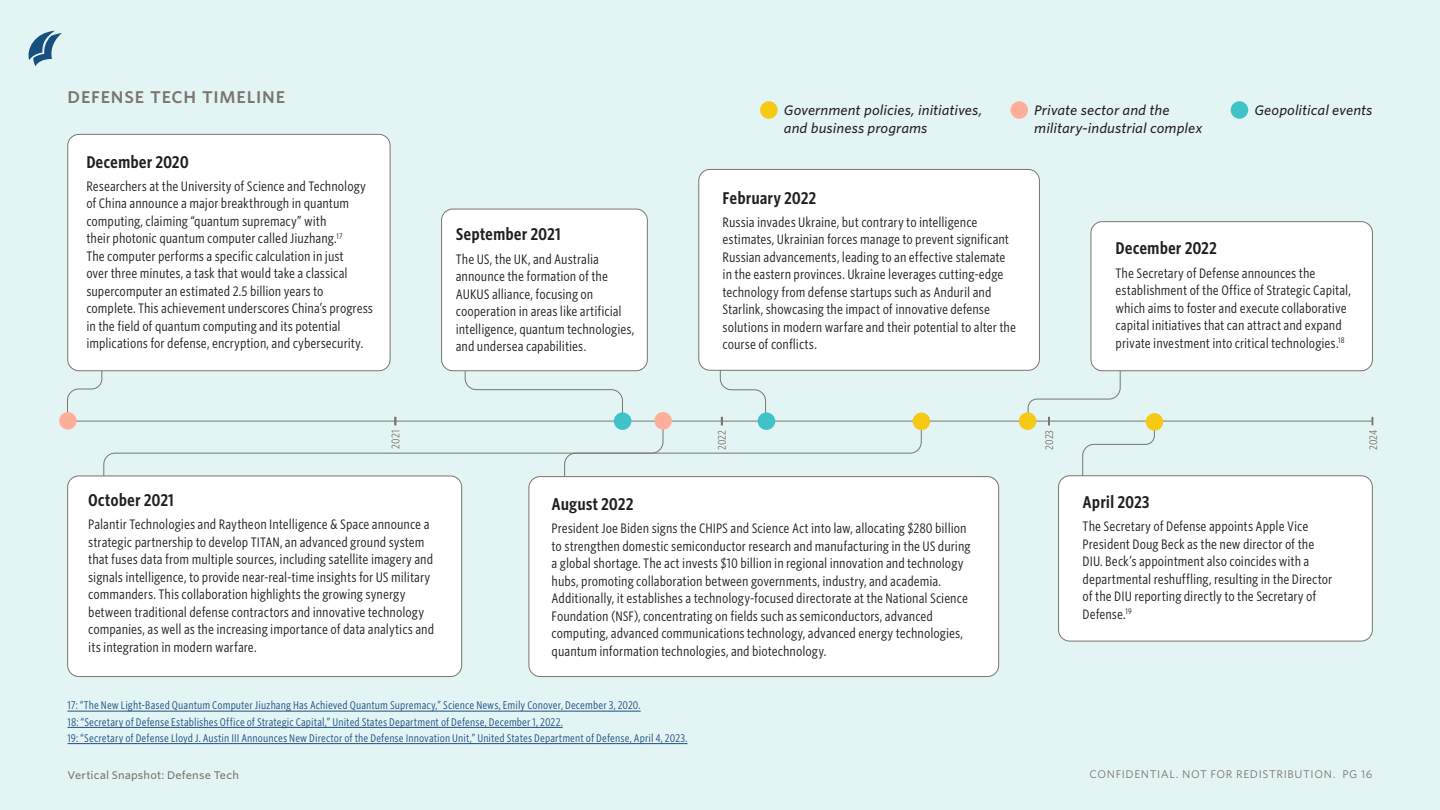
<style>
.page{position:relative;width:1440px;height:810px;background:#e3f4f4}
.page>*{position:absolute;margin:0;border:0;box-sizing:border-box;transform-origin:0 0}
.ETR_Timeline_item_da{font:600 16.25px "Whitney Cond S Sm";color:#231f20}
.ETR_Section_tag{font:600 16.25px "Whitney S Sm";letter-spacing:.05em;color:#78766f}
.ETR_Timeline_item_da-2{font:13.12px/17.5px "Whitney Cond S Sm";color:#231f20}
.t1{font:italic 500 13.12px/17.5px "Whitney S Sm";color:#231f20}
.ETR_Footnote{font:10.62px "Whitney Cond S Sm";letter-spacing:.01em;color:#1d5080}
.t2{font:10.62px "Whitney S Sm";letter-spacing:.055em;color:#78766f}
.t3{font:500 10.62px "Whitney S Sm";letter-spacing:.01em;color:#78766f}
.ETR_Source_tag{font:10.62px "Whitney Cond S Sm";color:#78766f}
</style>
<div class="page">
<svg style="left:28px;top:31px;width:34px;height:35px"></svg>
<hr style="left:68px;top:711px;width:573px;height:1px;background:#1d5080">
<hr style="left:68px;top:727px;width:495px;height:1px;background:#1d5080">
<hr style="left:68px;top:743px;width:619px;height:1px;background:#1d5080">
<div style="left:68px;top:134px;width:322px;height:237px;background:#fff;border-radius:11px"></div>
<div style="left:68px;top:476px;width:394px;height:201px;background:#fff;border-radius:11px"></div>
<div style="left:760px;top:101px;width:18px;height:18px;background:#f5c914;border-radius:50%"></div>
<div style="left:1010px;top:101px;width:18px;height:18px;background:#ffaf99;border-radius:50%"></div>
<div style="left:1231px;top:101px;width:17px;height:18px;background:#40c2c9;border-radius:50%"></div>
<hr style="left:722px;top:421px;width:327px;height:1px;background:#78766f">
<hr style="left:1049px;top:421px;width:323px;height:1px;background:#78766f">
<div style="left:59px;top:412px;width:18px;height:18px;background:#ffaf99;border-radius:50%"></div>
<div style="left:442px;top:209px;width:205px;height:162px;background:#fff;border-radius:11px"></div>
<div style="left:441px;top:209px;width:207px;height:162px;border:1px solid #78766f;border-radius:11px"></div>
<svg style="left:67px;top:356px;width:855px;height:130px"></svg>
<div style="left:758px;top:412px;width:17px;height:18px;background:#40c2c9;border-radius:50%"></div>
<div style="left:913px;top:413px;width:17px;height:17px;background:#f5c914;border-radius:50%"></div>
<div style="left:1019px;top:412px;width:17px;height:18px;background:#f5c914;border-radius:50%"></div>
<div style="left:699px;top:169px;width:340px;height:201px;background:#fff;border-radius:11px"></div>
<div style="left:699px;top:169px;width:341px;height:201px;border:1px solid #78766f;border-radius:11px"></div>
<div style="left:529px;top:477px;width:470px;height:200px;background:#fff;border-radius:11px"></div>
<div style="left:529px;top:476px;width:470px;height:201px;border:1px solid #78766f;border-radius:11px"></div>
<div style="left:1091px;top:222px;width:281px;height:149px;background:#fff;border-radius:11px"></div>
<div style="left:1091px;top:222px;width:282px;height:149px;border:1px solid #78766f;border-radius:11px"></div>
<div style="left:1059px;top:476px;width:313px;height:165px;background:#fff;border-radius:11px"></div>
<div style="left:1058px;top:476px;width:314px;height:165px;border:1px solid #78766f;border-radius:11px"></div>
<svg style="left:1027px;top:367px;width:128px;height:110px"></svg>
<div style="left:1146px;top:413px;width:17px;height:18px;background:#f5c914;border-radius:50%"></div>
<p class="ETR_Section_tag" style="left:68px;top:86px;width:219px">DEFENSE TECH TIMELINE</p>
<p class="ETR_Timeline_item_da" style="left:86px;top:151px;width:104px">December 2020</p>
<p class="ETR_Timeline_item_da-2" style="left:86px;top:177px;width:288px">Researchers at the University of Science and Technology of China announce a major breakthrough in quantum computing, claiming “quantum supremacy” with<br>their photonic quantum computer called Jiuzhang.<sup>17<br></sup>The computer performs a specific calculation in just<br>over three minutes, a task that would take a classical supercomputer an estimated 2.5 billion years to complete. This achievement underscores China’s progress in the field of quantum computing and its potential implications for defense, encryption, and cybersecurity.</p>
<p class="ETR_Timeline_item_da" style="left:456px;top:223px;width:107px">September 2021</p>
<p class="ETR_Timeline_item_da-2" style="left:456px;top:250px;width:180px">The US, the UK, and Australia announce the formation of the<br>AUKUS alliance, focusing on cooperation in areas like artificial intelligence, quantum technologies, and undersea capabilities.</p>
<p class="t1" style="left:784px;top:102px;width:200px">Government policies, initiatives, and business programs</p>
<p class="t1" style="left:1034px;top:102px;width:170px">Private sector and the military-industrial complex</p>
<p class="t1" style="left:1254px;top:102px;width:120px">Geopolitical events</p>
<p class="ETR_Timeline_item_da" style="left:723px;top:186px;width:95px">February 2022</p>
<p class="ETR_Timeline_item_da-2" style="left:723px;top:213px;width:295px">Russia invades Ukraine, but contrary to intelligence estimates, Ukrainian forces manage to prevent significant Russian advancements, leading to an effective stalemate in the eastern provinces. Ukraine leverages cutting-edge technology from defense startups such as Anduril and Starlink, showcasing the impact of innovative defense solutions in modern warfare and their potential to alter the course of conflicts.</p>
<p class="ETR_Timeline_item_da" style="left:1116px;top:237px;width:103px">December 2022</p>
<p class="ETR_Timeline_item_da-2" style="left:1116px;top:264px;width:237px">The Secretary of Defense announces the establishment of the Office of Strategic Capital, which aims to foster and execute collaborative capital initiatives that can attract and expand private investment into critical technologies.<sup>18</sup></p>
<p class="ETR_Source_tag" style="left:389px;top:449px;width:20px;rotate:-90deg">2021</p>
<p class="ETR_Timeline_item_da" style="left:88px;top:489px;width:87px">October 2021</p>
<p class="ETR_Timeline_item_da-2" style="left:88px;top:515px;width:347px">Palantir Technologies and Raytheon Intelligence &amp; Space announce a strategic partnership to develop TITAN, an advanced ground system that fuses data from multiple sources, including satellite imagery and signals intelligence, to provide near-real-time insights for US military commanders. This collaboration highlights the growing synergy between traditional defense contractors and innovative technology companies, as well as the increasing importance of data analytics and its integration in modern warfare.</p>
<p class="ETR_Source_tag" style="left:715px;top:450px;width:21px;rotate:-90deg">2022</p>
<p class="ETR_Source_tag" style="left:1042px;top:450px;width:21px;rotate:-90deg">2023</p>
<p class="ETR_Source_tag" style="left:1366px;top:450px;width:21px;rotate:-90deg">2024</p>
<p class="ETR_Timeline_item_da" style="left:552px;top:493px;width:83px">August 2022</p>
<p class="ETR_Timeline_item_da-2" style="left:552px;top:519px;width:420px">President Joe Biden signs the CHIPS and Science Act into law, allocating $280 billion to strengthen domestic semiconductor research and manufacturing in the US during a global shortage. The act invests $10 billion in regional innovation and technology hubs, promoting collaboration between governments, industry, and academia.<br>Additionally, it establishes a technology-focused directorate at the National Science Foundation (NSF), concentrating on fields such as semiconductors, advanced computing, advanced communications technology, advanced energy technologies, quantum information technologies, and biotechnology.</p>
<p class="ETR_Timeline_item_da" style="left:1083px;top:491px;width:69px">April 2023</p>
<p class="ETR_Timeline_item_da-2" style="left:1083px;top:517px;width:251px">The Secretary of Defense appoints Apple Vice President Doug Beck as the new director of the DIU. Beck’s appointment also coincides with a departmental reshuffling, resulting in the Director of the DIU reporting directly to the Secretary of Defense.<sup>19</sup></p>
<p class="ETR_Footnote" style="left:68px;top:698px;width:575px">17: “The New Light-Based Quantum Computer Jiuzhang Has Achieved Quantum Supremacy,” Science News, Emily Conover, December 3, 2020.</p>
<p class="ETR_Footnote" style="left:68px;top:715px;width:497px">18: “Secretary of Defense Establishes Office of Strategic Capital,” United States Department of Defense, December 1, 2022.</p>
<p class="ETR_Footnote" style="left:68px;top:731px;width:621px">19: “Secretary of Defense Lloyd J. Austin III Announces New Director of the Defense Innovation Unit,” United States Department of Defense, April 4, 2023.</p>
<p class="t3" style="left:68px;top:767px;width:173px">Vertical Snapshot: Defense Tech</p>
<p class="t2" style="left:1090px;top:767px;width:284px">CONFIDENTIAL. NOT FOR REDISTRIBUTION. PG 16</p>
</div>
